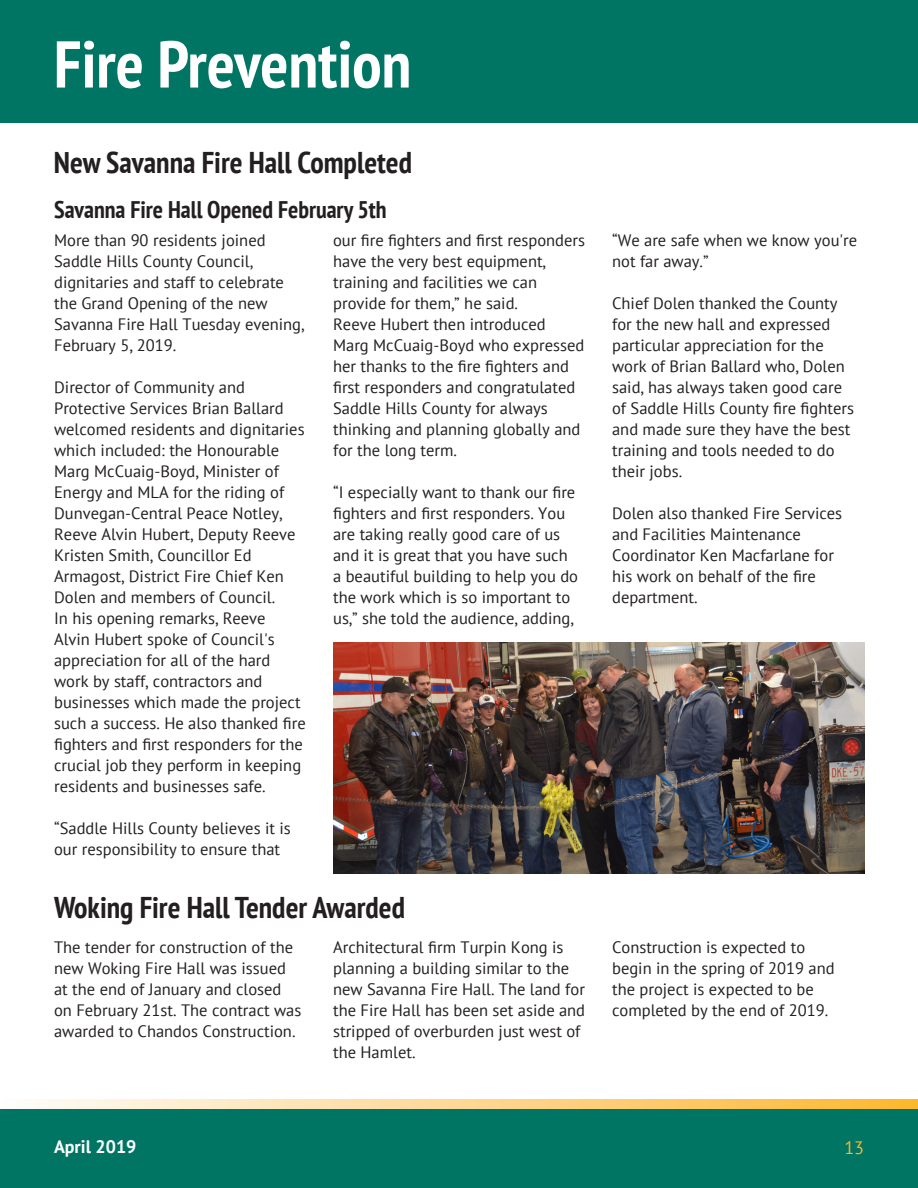
<style>
.page{position:relative;width:918px;height:1188px;background:#fff}
.page>*{position:absolute;margin:0;border:0;box-sizing:border-box;transform-origin:0 0}
.H1_Big{font:700 condensed 66px "PT Sans";color:#fff}
.t1{font:700 condensed 30px "PT Sans";color:#231f20}
.t2{font:700 condensed 24px "PT Sans";color:#231f20}
.t3{font:700 18px "PT Sans";color:#fff}
.t4{font:18px "PT Sans";color:#fcb729}
.Paragraph{font:16.5px/21px "PT Sans";color:#231f20}
</style>
<div class="page">
<div style="left:0;top:1108px;width:918px;height:80px;background:#007563"></div>
<svg style="left:37px;top:1099px;width:881px;height:9px;background:#fdd790"></svg>
<div style="left:0;top:0;width:918px;height:123px;background:#007563"></div>
<img style="left:333px;top:643px;width:532px;height:230px">
<p class="H1_Big" style="left:54px;top:20px;width:359px">Fire Prevention</p>
<h2 class="t1" style="left:54px;top:142px;width:360px">New Savanna Fire Hall Completed</h2>
<h3 class="t2" style="left:54px;top:194px;width:334px">Savanna Fire Hall Opened February 5th</h3>
<p class="Paragraph" style="left:54px;top:229px;width:252px">More than 90 residents joined<br>Saddle Hills County Council, dignitaries and staff to celebrate the Grand Opening of the new<br>Savanna Fire Hall Tuesday evening,<br>February 5, 2019.</p>
<p class="Paragraph" style="left:54px;top:376px;width:252px">Director of Community and<br>Protective Services Brian Ballard welcomed residents and dignitaries which included: the Honourable<br>Marg McCuaig-Boyd, Minister of<br>Energy and MLA for the riding of<br>Dunvegan-Central Peace Notley,<br>Reeve Alvin Hubert, Deputy Reeve<br>Kristen Smith, Councillor Ed<br>Armagost, District Fire Chief Ken<br>Dolen and members of Council.</p>
<p class="Paragraph" style="left:54px;top:607px;width:253px">In his opening remarks, Reeve<br>Alvin Hubert spoke of Council's appreciation for all of the hard work by staff, contractors and businesses which made the project such a success. He also thanked fire fighters and first responders for the crucial job they perform in keeping residents and businesses safe.</p>
<p class="Paragraph" style="left:54px;top:817px;width:238px">“Saddle Hills County believes it is our responsibility to ensure that</p>
<p class="Paragraph" style="left:333px;top:229px;width:254px">our fire fighters and first responders have the very best equipment, training and facilities we can provide for them,” he said.</p>
<p class="Paragraph" style="left:333px;top:313px;width:253px">Reeve Hubert then introduced<br>Marg McCuaig-Boyd who expressed her thanks to the fire fighters and first responders and congratulated<br>Saddle Hills County for always thinking and planning globally and for the long term.</p>
<p class="Paragraph" style="left:333px;top:481px;width:246px">“I especially want to thank our fire fighters and first responders. You are taking really good care of us and it is great that you have such a beautiful building to help you do the work which is so important to us,” she told the audience, adding,</p>
<p class="Paragraph" style="left:612px;top:229px;width:247px">“We are safe when we know you're not far away.”</p>
<p class="Paragraph" style="left:612px;top:292px;width:243px">Chief Dolen thanked the County for the new hall and expressed particular appreciation for the work of Brian Ballard who, Dolen said, has always taken good care of Saddle Hills County fire fighters and made sure they have the best training and tools needed to do their jobs.</p>
<p class="Paragraph" style="left:612px;top:502px;width:232px">Dolen also thanked Fire Services and Facilities Maintenance<br>Coordinator Ken Macfarlane for his work on behalf of the fire department.</p>
<h2 class="t1" style="left:54px;top:888px;width:352px">Woking Fire Hall Tender Awarded</h2>
<p class="Paragraph" style="left:54px;top:936px;width:249px">The tender for construction of the new Woking Fire Hall was issued at the end of January and closed on February 21st. The contract was awarded to Chandos Construction.</p>
<p class="Paragraph" style="left:333px;top:936px;width:254px">Architectural firm Turpin Kong is planning a building similar to the new Savanna Fire Hall. The land for the Fire Hall has been set aside and stripped of overburden just west of the Hamlet.</p>
<p class="Paragraph" style="left:612px;top:936px;width:224px">Construction is expected to begin in the spring of 2019 and the project is expected to be completed by the end of 2019.</p>
<p class="t3" style="left:54px;top:1135px;width:84px">April 2019</p>
<p class="t4" style="left:844px;top:1136px;width:21px">13</p>
</div>
